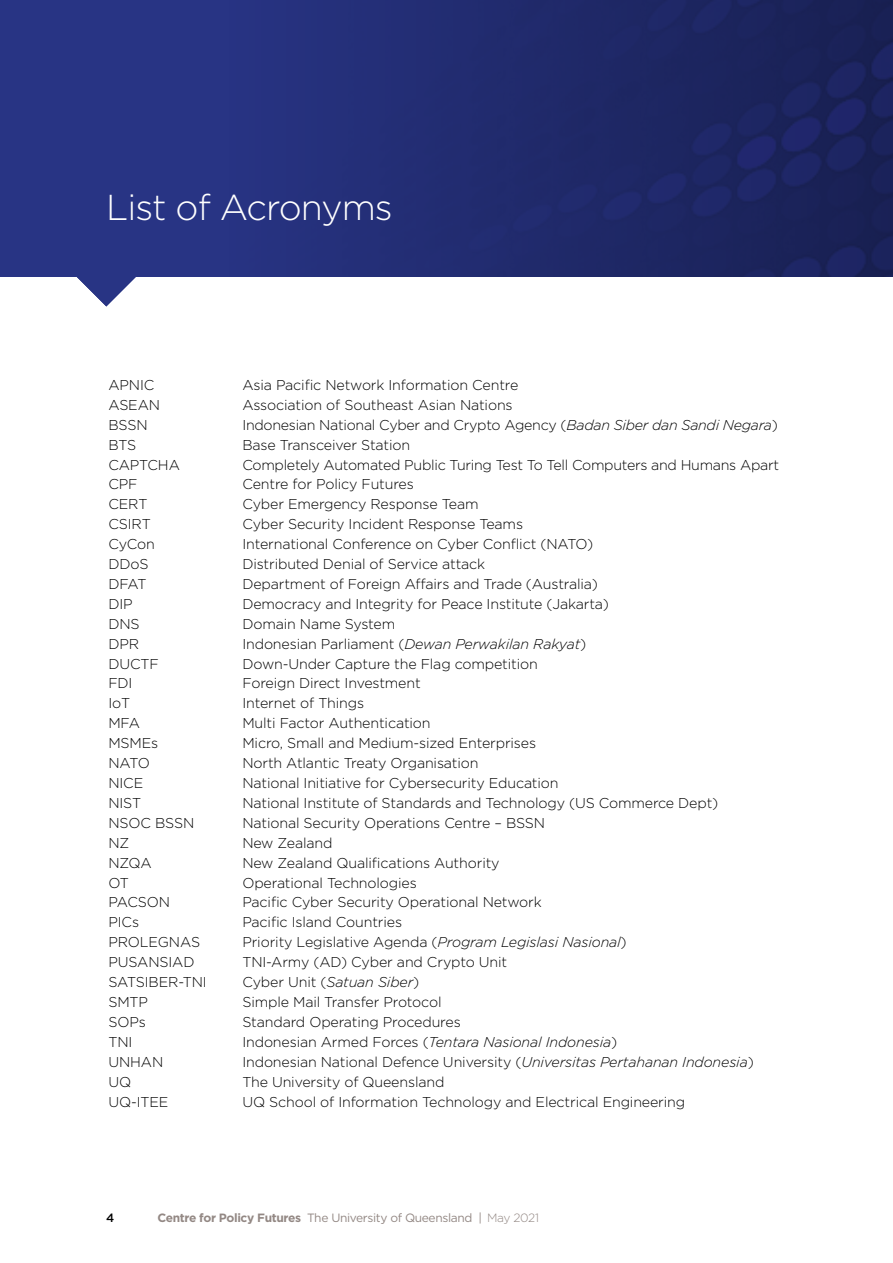
<style>
.page{position:relative;width:893px;height:1263px;background:#fff}
.page>*{position:absolute;margin:0;border:0;box-sizing:border-box;transform-origin:0 0}
.Body_heading_1{font:300 36px "Gotham";letter-spacing:-.025em;color:#fff}
.Body_copy_new{font:300 14.25px "Gotham";letter-spacing:-.01em;color:#000}
.Body_copy_new-2{font:italic 300 14.25px "Gotham";letter-spacing:-.01em;color:#000}
.t1{font:12px "Gotham";letter-spacing:-.03em;color:#938884}
.t2{font:500 12px "Gotham";color:#000}
.s1{font-style:italic}
.s2{font-style:normal}
.s3{font-weight:700}
.s4{font-weight:300}
</style>
<div class="page">
<div style="left:0;top:0;width:893px;height:276px;background:linear-gradient(to right,#2a378c,#1a2157)"></div>
<svg style="left:76px;top:276px;width:60px;height:30px"></svg>
<p class="Body_heading_1" style="left:106px;top:185px;width:288px">List of Acronyms</p>
<p class="Body_copy_new" style="left:108px;top:376px;width:47px">APNIC</p>
<p class="Body_copy_new" style="left:242px;top:376px;width:278px">Asia Pacific Network Information Centre</p>
<p class="Body_copy_new" style="left:108px;top:396px;width:53px">ASEAN</p>
<p class="Body_copy_new" style="left:242px;top:396px;width:272px">Association of Southeast Asian Nations</p>
<p class="Body_copy_new" style="left:108px;top:416px;width:41px">BSSN</p>
<p class="Body_copy_new" style="left:242px;top:416px;width:537px">Indonesian National Cyber and Crypto Agency (<span class="s1">Badan Siber dan Sandi Negara</span>)</p>
<p class="Body_copy_new" style="left:108px;top:435px;width:29px">BTS</p>
<p class="Body_copy_new" style="left:242px;top:435px;width:169px">Base Transceiver Station</p>
<p class="Body_copy_new" style="left:108px;top:455px;width:73px">CAPTCHA</p>
<p class="Body_copy_new" style="left:242px;top:455px;width:538px">Completely Automated Public Turing Test To Tell Computers and Humans Apart</p>
<p class="Body_copy_new" style="left:108px;top:475px;width:31px">CPF</p>
<p class="Body_copy_new" style="left:242px;top:475px;width:173px">Centre for Policy Futures</p>
<p class="Body_copy_new" style="left:108px;top:495px;width:41px">CERT</p>
<p class="Body_copy_new" style="left:242px;top:495px;width:238px">Cyber Emergency Response Team</p>
<p class="Body_copy_new" style="left:108px;top:515px;width:44px">CSIRT</p>
<p class="Body_copy_new" style="left:242px;top:515px;width:282px">Cyber Security Incident Response Teams</p>
<p class="Body_copy_new" style="left:108px;top:535px;width:48px">CyCon</p>
<p class="Body_copy_new" style="left:242px;top:535px;width:352px">International Conference on Cyber Conflict (NATO)</p>
<p class="Body_copy_new" style="left:108px;top:555px;width:42px">DDoS</p>
<p class="Body_copy_new" style="left:242px;top:555px;width:244px">Distributed Denial of Service attack</p>
<p class="Body_copy_new" style="left:108px;top:575px;width:40px">DFAT</p>
<p class="Body_copy_new" style="left:242px;top:575px;width:357px">Department of Foreign Affairs and Trade (Australia)</p>
<p class="Body_copy_new" style="left:108px;top:595px;width:26px">DIP</p>
<p class="Body_copy_new" style="left:242px;top:595px;width:368px">Democracy and Integrity for Peace Institute (Jakarta)</p>
<p class="Body_copy_new" style="left:108px;top:615px;width:33px">DNS</p>
<p class="Body_copy_new" style="left:242px;top:615px;width:154px">Domain Name System</p>
<p class="Body_copy_new" style="left:108px;top:635px;width:32px">DPR</p>
<p class="Body_copy_new" style="left:242px;top:635px;width:345px">Indonesian Parliament (<span class="s1">Dewan Perwakilan Rakyat</span>)</p>
<p class="Body_copy_new" style="left:108px;top:654px;width:52px">DUCTF</p>
<p class="Body_copy_new" style="left:242px;top:654px;width:297px">Down-Under Capture the Flag competition</p>
<p class="Body_copy_new" style="left:108px;top:674px;width:26px">FDI</p>
<p class="Body_copy_new" style="left:242px;top:674px;width:180px">Foreign Direct Investment</p>
<p class="Body_copy_new" style="left:108px;top:694px;width:23px">IoT</p>
<p class="Body_copy_new" style="left:242px;top:694px;width:123px">Internet of Things</p>
<p class="Body_copy_new" style="left:108px;top:714px;width:33px">MFA</p>
<p class="Body_copy_new" style="left:242px;top:714px;width:190px">Multi Factor Authentication</p>
<p class="Body_copy_new" style="left:108px;top:734px;width:51px">MSMEs</p>
<p class="Body_copy_new" style="left:242px;top:734px;width:295px">Micro, Small and Medium-sized Enterprises</p>
<p class="Body_copy_new" style="left:108px;top:754px;width:43px">NATO</p>
<p class="Body_copy_new" style="left:242px;top:754px;width:238px">North Atlantic Treaty Organisation</p>
<p class="Body_copy_new" style="left:108px;top:774px;width:36px">NICE</p>
<p class="Body_copy_new" style="left:242px;top:774px;width:318px">National Initiative for Cybersecurity Education</p>
<p class="Body_copy_new" style="left:108px;top:794px;width:34px">NIST</p>
<p class="Body_copy_new" style="left:242px;top:794px;width:478px">National Institute of Standards and Technology (US Commerce Dept)</p>
<p class="Body_copy_new" style="left:108px;top:814px;width:87px">NSOC BSSN</p>
<p class="Body_copy_new" style="left:242px;top:814px;width:304px">National Security Operations Centre – BSSN</p>
<p class="Body_copy_new" style="left:108px;top:834px;width:22px">NZ</p>
<p class="Body_copy_new" style="left:242px;top:834px;width:92px">New Zealand</p>
<p class="Body_copy_new" style="left:108px;top:853px;width:45px">NZQA</p>
<p class="Body_copy_new" style="left:242px;top:853px;width:259px">New Zealand Qualifications Authority</p>
<p class="Body_copy_new" style="left:108px;top:873px;width:22px">OT</p>
<p class="Body_copy_new" style="left:242px;top:873px;width:176px">Operational Technologies</p>
<p class="Body_copy_new" style="left:108px;top:893px;width:63px">PACSON</p>
<p class="Body_copy_new" style="left:242px;top:893px;width:301px">Pacific Cyber Security Operational Network</p>
<p class="Body_copy_new" style="left:108px;top:913px;width:32px">PICs</p>
<p class="Body_copy_new" style="left:242px;top:913px;width:161px">Pacific Island Countries</p>
<p class="Body_copy_new" style="left:108px;top:933px;width:93px">PROLEGNAS</p>
<p class="Body_copy_new" style="left:242px;top:933px;width:386px">Priority Legislative Agenda (<span class="s1">Program Legislasi Nasional</span>)</p>
<p class="Body_copy_new" style="left:108px;top:953px;width:88px">PUSANSIAD</p>
<p class="Body_copy_new" style="left:242px;top:953px;width:266px">TNI-Army (AD) Cyber and Crypto Unit</p>
<p class="Body_copy_new" style="left:108px;top:973px;width:100px">SATSIBER-TNI</p>
<p class="Body_copy_new" style="left:242px;top:973px;width:178px">Cyber Unit (<span class="s1">Satuan Siber</span>)</p>
<p class="Body_copy_new" style="left:108px;top:993px;width:41px">SMTP</p>
<p class="Body_copy_new" style="left:242px;top:993px;width:201px">Simple Mail Transfer Protocol</p>
<p class="Body_copy_new" style="left:108px;top:1013px;width:39px">SOPs</p>
<p class="Body_copy_new" style="left:242px;top:1013px;width:220px">Standard Operating Procedures</p>
<p class="Body_copy_new" style="left:108px;top:1033px;width:25px">TNI</p>
<p class="Body_copy_new-2" style="left:242px;top:1033px;width:376px"><span class="s2">Indonesian Armed Forces (</span>Tentara Nasional Indonesia<span class="s2">)</span></p>
<p class="Body_copy_new" style="left:108px;top:1053px;width:56px">UNHAN</p>
<p class="Body_copy_new" style="left:242px;top:1053px;width:513px">Indonesian National Defence University (<span class="s1">Universitas Pertahanan Indonesia</span>)</p>
<p class="Body_copy_new" style="left:108px;top:1072px;width:24px">UQ</p>
<p class="Body_copy_new" style="left:242px;top:1072px;width:204px">The University of Queensland</p>
<p class="Body_copy_new" style="left:108px;top:1092px;width:61px">UQ-ITEE</p>
<p class="Body_copy_new" style="left:242px;top:1092px;width:444px">UQ School of Information Technology and Electrical Engineering</p>
<p class="t2" style="left:106px;top:1209px;width:10px">4</p>
<p class="t1" style="left:157px;top:1209px;width:383px"><span class="s3">Centre for Policy Futures</span> The University of Queensland | <span class="s4">May 2021</span></p>
</div>
